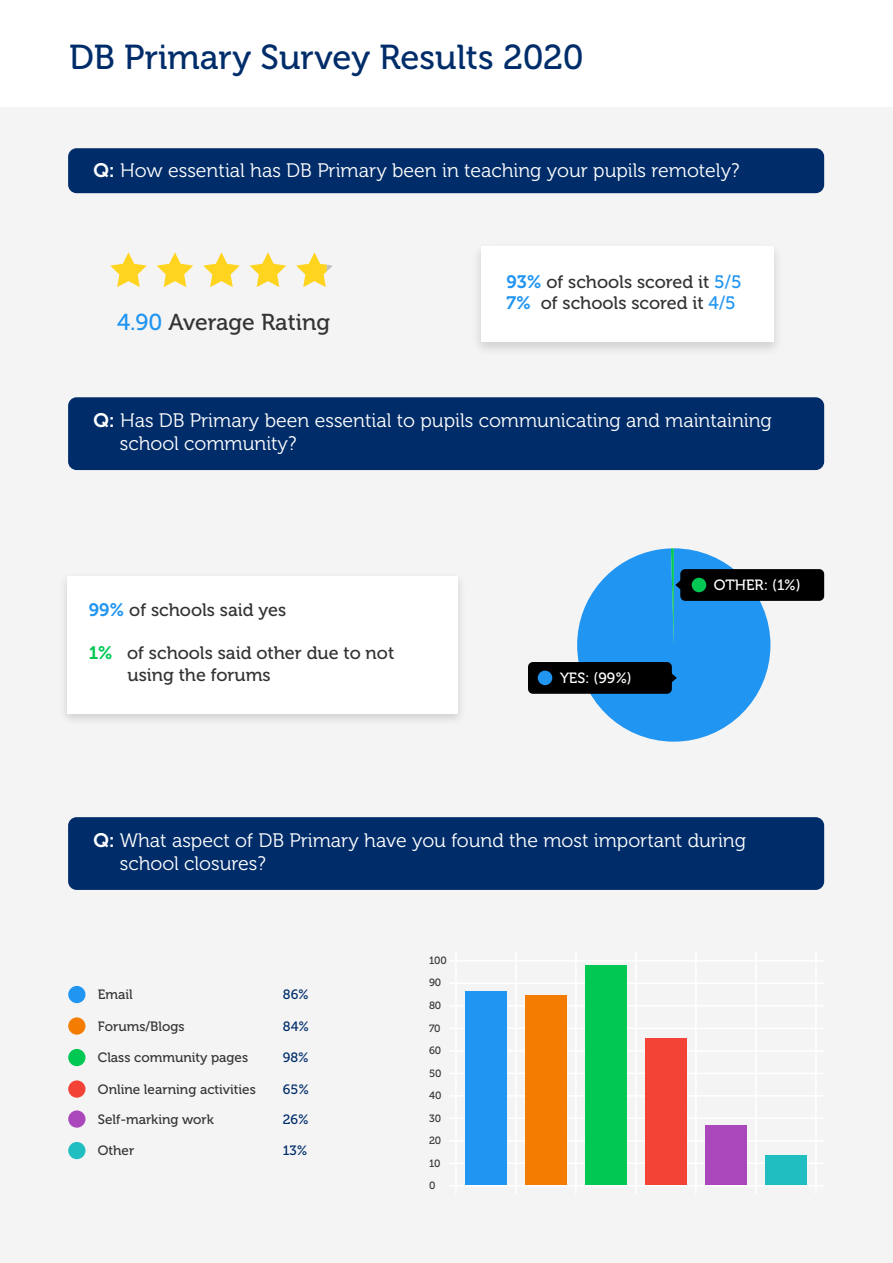
<style>
.page{position:relative;width:893px;height:1263px;background:#fff}
.page>*{position:absolute;margin:0;border:0;box-sizing:border-box;transform-origin:0 0}
.t1{font:34.5px "Museo 500";color:#002d6a}
.t2{font:22.95px "Museo 500";color:#333}
.t3{font:19.5px/23.4px "Museo 300";color:#fff}
.t4{font:18px/21.6px "Museo 500";color:#333}
.t5{font:14.85px "Museo 500";color:#fff}
.t6{font:13.5px "Museo 500";color:#333}
.t7{font:13.5px "Museo 500";color:#002d6a}
.t8{font:10.5px/22.5px "Museo 500";letter-spacing:-.005em;color:#333}
.s1{font-family:"Museo 700"}
.s2{color:#2195f2}
.s3{font-family:"Museo 700";color:#2195f2}
.s4{font-family:"Museo 700";color:#00c853}
</style>
<div class="page">
<div style="left:0;top:107px;width:893px;height:1156px;background:#f4f4f4"></div>
<div style="left:68px;top:148px;width:756px;height:45px;background:#002d6a;border-radius:9px"></div>
<div style="left:68px;top:397px;width:756px;height:73px;background:#002d6a;border-radius:9px"></div>
<div style="left:68px;top:817px;width:756px;height:73px;background:#002d6a;border-radius:9px"></div>
<img style="left:478px;top:246px;width:299px;height:104px">
<div style="left:481px;top:246px;width:292px;height:96px;background:#fff"></div>
<svg style="left:110px;top:252px;width:37px;height:35px"></svg>
<svg style="left:157px;top:252px;width:36px;height:35px"></svg>
<svg style="left:203px;top:252px;width:37px;height:35px"></svg>
<svg style="left:250px;top:252px;width:36px;height:35px"></svg>
<svg style="left:296px;top:252px;width:37px;height:35px"></svg>
<div style="left:67px;top:576px;width:391px;height:138px;background:#fff"></div>
<div style="left:68px;top:986px;width:17px;height:17px;background:#2195f2;border-radius:50%"></div>
<div style="left:68px;top:1017px;width:17px;height:18px;background:#f47c00;border-radius:50%"></div>
<div style="left:68px;top:1049px;width:17px;height:17px;background:#00c853;border-radius:50%"></div>
<div style="left:68px;top:1080px;width:17px;height:18px;background:#f34336;border-radius:50%"></div>
<div style="left:68px;top:1110px;width:17px;height:18px;background:#aa47bb;border-radius:50%"></div>
<div style="left:68px;top:1142px;width:17px;height:17px;background:#20bdc1;border-radius:50%"></div>
<hr style="left:455px;top:951px;width:2px;height:243px;background:#fff">
<hr style="left:515px;top:951px;width:2px;height:243px;background:#fff">
<hr style="left:575px;top:951px;width:2px;height:243px;background:#fff">
<hr style="left:635px;top:951px;width:2px;height:243px;background:#fff">
<hr style="left:695px;top:951px;width:2px;height:243px;background:#fff">
<hr style="left:755px;top:951px;width:2px;height:243px;background:#fff">
<hr style="left:815px;top:951px;width:2px;height:243px;background:#fff">
<hr style="left:449px;top:1162px;width:375px;height:2px;background:#fff">
<hr style="left:449px;top:1140px;width:375px;height:1px;background:#fff">
<hr style="left:449px;top:1117px;width:375px;height:2px;background:#fff">
<hr style="left:449px;top:1095px;width:375px;height:1px;background:#fff">
<hr style="left:449px;top:1072px;width:375px;height:2px;background:#fff">
<hr style="left:449px;top:1050px;width:375px;height:1px;background:#fff">
<hr style="left:449px;top:1027px;width:375px;height:2px;background:#fff">
<hr style="left:449px;top:1005px;width:375px;height:1px;background:#fff">
<hr style="left:449px;top:982px;width:375px;height:2px;background:#fff">
<hr style="left:449px;top:960px;width:375px;height:1px;background:#fff">
<div style="left:465px;top:991px;width:41px;height:194px;background:#2195f2"></div>
<div style="left:525px;top:995px;width:41px;height:190px;background:#f47c00"></div>
<div style="left:585px;top:965px;width:41px;height:220px;background:#00c853"></div>
<div style="left:645px;top:1039px;width:41px;height:146px;background:#f34336"></div>
<div style="left:705px;top:1126px;width:41px;height:59px;background:#aa47bb"></div>
<div style="left:765px;top:1155px;width:41px;height:30px;background:#20bdc1"></div>
<hr style="left:449px;top:1185px;width:375px;height:1px;background:#fff">
<div style="left:528px;top:662px;width:144px;height:32px;background:#000;border-radius:5px"></div>
<div style="left:538px;top:671px;width:14px;height:14px;background:#2195f2;border-radius:50%"></div>
<div style="left:680px;top:569px;width:144px;height:32px;background:#000;border-radius:5px"></div>
<svg style="left:577px;top:548px;width:193px;height:194px"></svg>
<h1 class="t1" style="left:69px;top:38px;width:516px">DB Primary Survey Results 2020</h1>
<p class="t3" style="left:93px;top:159px;width:648px"><span class="s1">Q:</span> How essential has DB Primary been in teaching your pupils remotely?</p>
<p class="t2" style="left:117px;top:310px;width:214px"><span class="s2">4.90</span> Average Rating</p>
<p class="t4" style="left:506px;top:271px;width:236px"><span class="s3">93%</span> of schools scored it <span class="s2">5/5<br></span><span class="s3">7%</span> of schools scored it <span class="s2">4/5</span></p>
<p class="t3" style="left:120px;top:409px;width:653px;text-indent:-27px"><span class="s1">Q:</span> Has DB Primary been essential to pupils communicating and maintaining school community?</p>
<p class="t4" style="left:89px;top:599px;width:199px"><span class="s3">99%</span> of schools said yes</p>
<p class="t4" style="left:128px;top:642px;width:268px;text-indent:-39px"><span class="s4">1%</span> of schools said other due to not using the forums</p>
<p class="t5" style="left:560px;top:670px;width:73px">YES: (99%)</p>
<p class="t5" style="left:714px;top:577px;width:88px">OTHER: (1%)</p>
<p class="t3" style="left:120px;top:829px;width:628px;text-indent:-27px"><span class="s1">Q:</span> What aspect of DB Primary have you found the most important during school closures?</p>
<p class="t6" style="left:98px;top:987px;width:36px">Email</p>
<p class="t6" style="left:98px;top:1019px;width:88px">Forums/Blogs</p>
<p class="t6" style="left:98px;top:1050px;width:152px">Class community pages</p>
<p class="t6" style="left:98px;top:1082px;width:160px">Online learning activities</p>
<p class="t6" style="left:98px;top:1112px;width:117px">Self-marking work</p>
<p class="t6" style="left:98px;top:1143px;width:38px">Other</p>
<p class="t7" style="left:283px;top:987px;width:28px">86%</p>
<p class="t7" style="left:283px;top:1019px;width:28px">84%</p>
<p class="t7" style="left:283px;top:1050px;width:27px">98%</p>
<p class="t7" style="left:283px;top:1082px;width:28px">65%</p>
<p class="t7" style="left:283px;top:1112px;width:27px">26%</p>
<p class="t7" style="left:283px;top:1143px;width:26px">13%</p>
<p class="t8" style="left:429px;top:949px;width:19px">100<br>90<br>80<br>70<br>60<br>50<br>40<br>30<br>20<br>10<br>0</p>
</div>
